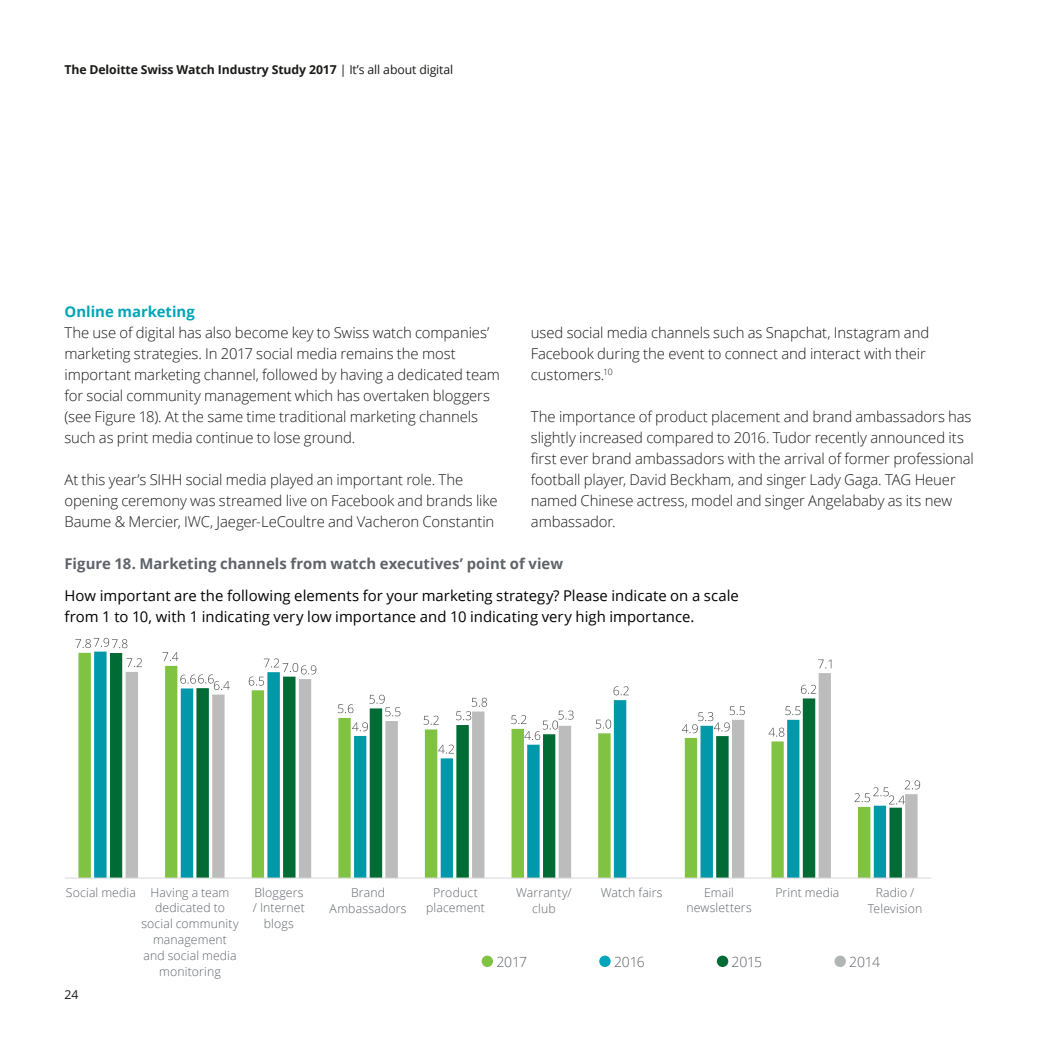
<style>
.page{position:relative;width:1042px;height:1042px;background:#fff}
.page>*{position:absolute;margin:0;border:0;box-sizing:border-box;transform-origin:0 0}
.t1{font:300 14.88px/21px "Open Sans";letter-spacing:-.005em;color:#1a1a18}
.t2{font:14.88px/21px "Open Sans";letter-spacing:.005em;color:#000}
.t3{font:700 14.88px "Open Sans";color:#5f636a}
.t4{font:700 14.88px "Open Sans";color:#00a5b8}
.t5{font:300 14px "Open Sans";letter-spacing:-.015em;color:#5f636a}
.t6{font:300 12.25px/15.8px "Open Sans";letter-spacing:.01em;color:#5f636a;text-align:center}
.t7{font:700 12.25px "Open Sans";letter-spacing:-.01em;color:#1a1a18}
.t8{font:12.25px "Open Sans";color:#1a1a18}
.s1{font-weight:400}
</style>
<div class="page">
<svg style="left:78px;top:653px;width:13px;height:224px;background:#85c54a"></svg>
<svg style="left:94px;top:651px;width:16px;height:226px;fill:#0198a9"></svg>
<svg style="left:110px;top:653px;width:722px;height:224px"></svg>
<svg style="left:126px;top:672px;width:791px;height:205px"></svg>
<hr style="left:65px;top:877px;width:866px;height:1px;background:#d8d8d8">
<svg style="left:162px;top:652px;width:17px;height:9px"></svg>
<svg style="left:338px;top:704px;width:15px;height:9px"></svg>
<svg style="left:424px;top:716px;width:15px;height:9px"></svg>
<svg style="left:596px;top:719px;width:15px;height:9px"></svg>
<svg style="left:768px;top:727px;width:16px;height:10px"></svg>
<svg style="left:352px;top:722px;width:16px;height:9px"></svg>
<svg style="left:438px;top:744px;width:16px;height:9px"></svg>
<svg style="left:613px;top:686px;width:16px;height:9px"></svg>
<svg style="left:785px;top:706px;width:15px;height:9px"></svg>
<svg style="left:75px;top:638px;width:52px;height:10px"></svg>
<svg style="left:801px;top:685px;width:15px;height:9px"></svg>
<svg style="left:127px;top:658px;width:15px;height:9px"></svg>
<svg style="left:180px;top:674px;width:50px;height:16px"></svg>
<svg style="left:249px;top:658px;width:67px;height:27px"></svg>
<svg style="left:369px;top:695px;width:31px;height:21px"></svg>
<svg style="left:456px;top:698px;width:31px;height:22px"></svg>
<svg style="left:511px;top:710px;width:62px;height:30px"></svg>
<svg style="left:682px;top:706px;width:63px;height:27px"></svg>
<svg style="left:818px;top:659px;width:13px;height:9px"></svg>
<svg style="left:854px;top:780px;width:66px;height:24px"></svg>
<div style="left:482px;top:955px;width:11px;height:12px;background:#80c342;border-radius:50%"></div>
<div style="left:599px;top:955px;width:12px;height:12px;background:#00a5b8;border-radius:50%"></div>
<div style="left:717px;top:955px;width:11px;height:12px;background:#006b35;border-radius:50%"></div>
<div style="left:834px;top:955px;width:12px;height:12px;background:#b2b5b6;border-radius:50%"></div>
<p class="t7" style="left:64px;top:61px;width:390px">The Deloitte Swiss Watch Industry Study 2017 <span class="s1">| It’s all about digital</span></p>
<p class="t4" style="left:64px;top:301px;width:132px">Online marketing</p>
<p class="t1" style="left:64px;top:321px;width:437px">The use of digital has also become key to Swiss watch companies’ marketing strategies. In 2017 social media remains the most important marketing channel, followed by having a dedicated team for social community management which has overtaken bloggers (see Figure 18). At the same time traditional marketing channels such as print media continue to lose ground.</p>
<p class="t1" style="left:64px;top:468px;width:434px">At this year’s SIHH social media played an important role. The opening ceremony was streamed live on Facebook and brands like<br>Baume &amp; Mercier, IWC, Jaeger-LeCoultre and Vacheron Constantin</p>
<p class="t1" style="left:531px;top:321px;width:400px">used social media channels such as Snapchat, Instagram and<br>Facebook during the event to connect and interact with their customers.<sup>10</sup></p>
<p class="t1" style="left:531px;top:405px;width:444px">The importance of product placement and brand ambassadors has slightly increased compared to 2016. Tudor recently announced its first ever brand ambassadors with the arrival of former professional football player, David Beckham, and singer Lady Gaga. TAG Heuer named Chinese actress, model and singer Angelababy as its new ambassador.</p>
<p class="t3" style="left:64px;top:553px;width:500px">Figure 18. Marketing channels from watch executives’ point of view</p>
<p class="t2" style="left:64px;top:585px;width:676px">How important are the following elements for your marketing strategy? Please indicate on a scale from 1 to 10, with 1 indicating very low importance and 10 indicating very high importance.</p>
<p class="t6" style="left:141px;top:884px;width:99px">Having a team dedicated to social community management and social media monitoring</p>
<p class="t6" style="left:330px;top:884px;width:78px">Brand<br>Ambassadors</p>
<p class="t6" style="left:516px;top:884px;width:57px">Warranty/ club</p>
<p class="t6" style="left:601px;top:884px;width:63px">Watch fairs</p>
<p class="t6" style="left:775px;top:884px;width:66px">Print media</p>
<p class="t6" style="left:868px;top:884px;width:56px">Radio /<br>Television</p>
<p class="t6" style="left:66px;top:884px;width:71px">Social media</p>
<p class="t6" style="left:253px;top:884px;width:53px">Bloggers / Internet blogs</p>
<p class="t6" style="left:426px;top:884px;width:60px">Product placement</p>
<p class="t6" style="left:686px;top:884px;width:67px">Email newsletters</p>
<p class="t5" style="left:496px;top:952px;width:32px">2017</p>
<p class="t5" style="left:614px;top:952px;width:32px">2016</p>
<p class="t5" style="left:731px;top:952px;width:32px">2015</p>
<p class="t5" style="left:849px;top:952px;width:32px">2014</p>
<p class="t8" style="left:64px;top:985px;width:15px">24</p>
</div>
